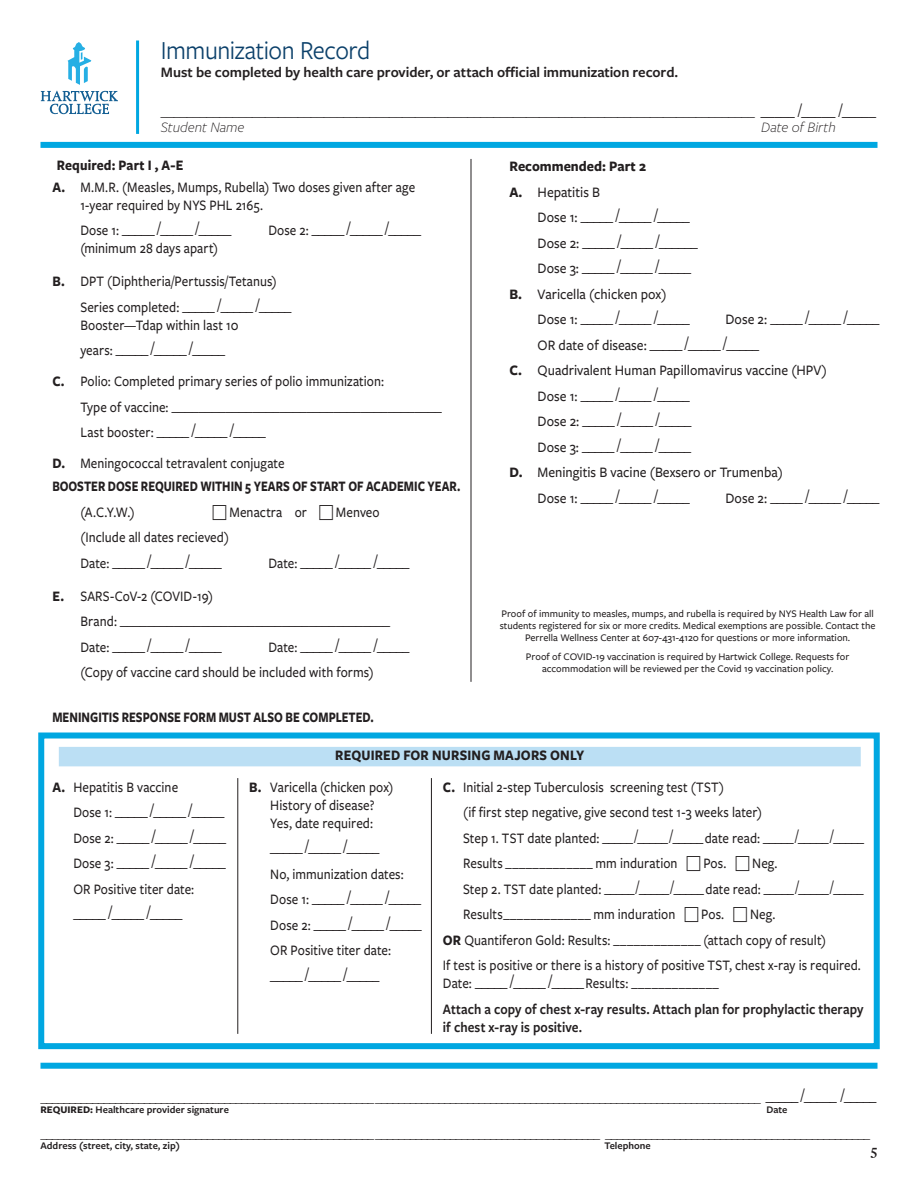
<style>
.page{position:relative;width:918px;height:1188px;background:#fff}
.page>*{position:absolute;margin:0;border:0;box-sizing:border-box;transform-origin:0 0}
.t1{font:27px "Freight Sans Pro";letter-spacing:-.02em;color:#0b406a;scale:.95 1}
.t2{font:500 15px/25.5px "Freight Sans Pro";letter-spacing:.005em;color:#231f20;scale:.9 1}
.t3{font:500 15px "Freight Sans Pro";letter-spacing:.005em;color:#231f20;scale:.94 1}
.t4{font:700 15px/23.4px "Freight Sans Pro";letter-spacing:.005em;color:#231f20;scale:.9 1}
.t5{font:500 15px/25.5px "Freight Sans Pro";letter-spacing:.005em;color:#231f20}
.t6{font:15px/15px "Freight Sans Pro";color:#231f20}
.t7{font:600 15px/18px "Freight Sans Pro";color:#231f20;scale:.9 1}
.t8{font:600 15px "Freight Sans Pro";color:#231f20}
.t9{font:700 15px "Freight Sans Pro";letter-spacing:.005em;color:#231f20;scale:.8 1}
.t10{font:700 15px/25.5px "Freight Sans Pro";letter-spacing:.005em;color:#231f20;scale:.94 1}
.t11{font:italic 300 15px "Freight Sans Pro";color:#231f20}
.t12{font:700 15px "Freight Text Pro";color:#231f20}
.t13{font:13.5px "Minion Pro";color:#231f20}
.t14{font:500 10.5px/12px "Freight Sans Pro";color:#231f20;text-align:center}
.t15{font:600 10.5px "Freight Sans Pro";color:#231f20}
.s1{font-weight:500}
.s2{font-weight:300;font-style:italic}
.s3{font-weight:700}
.s4{font-family:"Freight Sans Pro";font-weight:500;font-size:15px}
</style>
<div class="page">
<div style="left:38px;top:733px;width:842px;height:316px;border:6px solid #00a7e1"></div>
<div style="left:40px;top:142px;width:838px;height:6px;background:#00a7e1"></div>
<hr style="left:136px;top:40px;width:3px;height:94px;background:#00a7e1">
<svg style="left:68px;top:42px;width:23px;height:43px"></svg>
<svg style="left:41px;top:91px;width:77px;height:23px"></svg>
<div style="left:40px;top:1063px;width:838px;height:6px;background:#00a7e1"></div>
<hr style="left:471px;top:159px;width:1px;height:523px;background:#231f20">
<div style="left:59px;top:747px;width:802px;height:19px;background:#bbdff4"></div>
<hr style="left:431px;top:778px;width:1px;height:256px;background:#231f20">
<hr style="left:237px;top:778px;width:1px;height:256px;background:#231f20">
<h1 class="t1" style="left:161px;top:32px;width:222px">Immunization Record</h1>
<p class="t8" style="left:161px;top:62px;width:519px">Must be completed by health care provider, or attach official immunization record.</p>
<p class="t6" style="left:161px;top:104px;width:717px">___________________________________________________________________________________________ <span class="s1">_____ </span><sup>/</sup><span class="s1">_____ </span><sup>/</sup><span class="s1">_____<br></span><span class="s2">Student Name</span></p>
<p class="t11" style="left:761px;top:117px;width:76px">Date of Birth</p>
<p class="t2" style="left:52px;top:154px;width:405px;line-height:21.6px"><span class="s3">Required: Part I , A-E<br>A.</span> M.M.R. (Measles, Mumps, Rubella) Two doses given after age</p>
<p class="t2" style="left:80px;top:192px;width:204px">1-year required by NYS PHL 2165.<br>Dose 1: _____ /_____ /_____</p>
<p class="t2" style="left:268px;top:217px;width:171px">Dose 2: _____ /_____ /_____</p>
<p class="t2" style="left:52px;top:231px;width:251px;line-height:33px;text-indent:28px">(minimum 28 days apart)<br><span class="s3">B.</span> DPT (Diphtheria/Pertussis/Tetanus)</p>
<p class="t2" style="left:80px;top:297px;width:236px;line-height:18px">Series completed: _____ /_____ /_____<br>Booster—Tdap within last 10</p>
<p class="t2" style="left:52px;top:334px;width:370px;line-height:30.9px;text-indent:28px">years: _____ /_____ /_____<br><span class="s3">C.</span> Polio: Completed primary series of polio immunization:</p>
<p class="t2" style="left:80px;top:393px;width:403px">Type of vaccine: ________________________________________<br>Last booster: _____ /_____ /_____</p>
<p class="t4" style="left:52px;top:451px;width:455px">D. <span class="s1">Meningococcal tetravalent conjugate<br></span>BOOSTER DOSE REQUIRED WITHIN 5 YEARS OF START OF ACADEMIC YEAR.</p>
<p class="t2" style="left:80px;top:499px;width:62px">(A.C.Y.W.)</p>
<p class="t2" style="left:229px;top:499px;width:88px">Menactra or</p>
<p class="t2" style="left:336px;top:499px;width:50px">Menveo</p>
<p class="t2" style="left:80px;top:524px;width:167px">(Include all dates recieved)<br>Date: _____ /_____ /_____</p>
<p class="t2" style="left:268px;top:550px;width:158px">Date: _____ /_____ /_____</p>
<p class="t2" style="left:80px;top:583px;width:346px;text-indent:-28px"><span class="s3">E.</span> SARS-CoV-2 (COVID-19)<br>Brand: ________________________________________<br>Date: _____ /_____ /_____</p>
<p class="t2" style="left:80px;top:634px;width:367px;text-indent:188px">Date: _____ /_____ /_____ (Copy of vaccine card should be included with forms)</p>
<p class="t9" style="left:52px;top:707px;width:403px">MENINGITIS RESPONSE FORM MUST ALSO BE COMPLETED.</p>
<p class="t10" style="left:510px;top:153px;width:147px">Recommended: Part 2<br>A. <span class="s1">Hepatitis B</span></p>
<p class="t3" style="left:538px;top:207px;width:163px">Dose 1: _____ /_____ /_____</p>
<p class="t3" style="left:538px;top:233px;width:172px">Dose 2: _____ /_____ /______</p>
<p class="t3" style="left:538px;top:258px;width:165px">Dose 3: _____ /_____ /_____</p>
<p class="t3" style="left:510px;top:284px;width:169px"><span class="s3">B.</span> Varicella (chicken pox)</p>
<p class="t3" style="left:538px;top:309px;width:163px">Dose 1: _____ /_____ /_____</p>
<p class="t3" style="left:726px;top:309px;width:165px">Dose 2: _____ /_____ /_____</p>
<p class="t3" style="left:538px;top:335px;width:237px">OR date of disease: _____ /_____ /_____</p>
<p class="t3" style="left:510px;top:360px;width:339px"><span class="s3">C.</span> Quadrivalent Human Papillomavirus vaccine (HPV)</p>
<p class="t3" style="left:538px;top:386px;width:163px">Dose 1: _____ /_____ /_____</p>
<p class="t3" style="left:538px;top:411px;width:165px">Dose 2: _____ /_____ /_____</p>
<p class="t3" style="left:538px;top:437px;width:165px">Dose 3: _____ /_____ /_____</p>
<p class="t3" style="left:510px;top:462px;width:292px"><span class="s3">D.</span> Meningitis B vacine (Bexsero or Trumenba)</p>
<p class="t3" style="left:538px;top:488px;width:163px">Dose 1: _____ /_____ /_____</p>
<p class="t3" style="left:726px;top:488px;width:165px">Dose 2: _____ /_____ /_____</p>
<p class="t14" style="left:500px;top:608px;width:377px">Proof of immunity to measles, mumps, and rubella is required by NYS Health Law for all students registered for six or more credits. Medical exemptions are possible. Contact the<br>Perrella Wellness Center at 607-431-4120 for questions or more information.</p>
<p class="t14" style="left:526px;top:650px;width:325px">Proof of COVID-19 vaccination is required by Hartwick College. Requests for accommodation will be reviewed per the Covid 19 vaccination policy.</p>
<p class="t2" style="left:73px;top:773px;width:171px;text-indent:-21px"><span class="s3">A.</span> Hepatitis B vaccine<br>Dose 1: _____ /_____ /_____<br>Dose 2: _____ /_____ /_____<br>Dose 3: _____ /_____ /_____<br>OR Positive titer date: _____ /_____ /_____</p>
<p class="t4" style="left:249px;top:739px;width:374px;line-height:31.2px;text-indent:86px">REQUIRED FOR NURSING MAJORS ONLY<br>B. <span class="s1">Varicella (chicken pox)</span></p>
<p class="t2" style="left:270px;top:795px;width:117px;line-height:18px">History of disease?<br>Yes, date required:</p>
<p class="t5" style="left:270px;top:835px;width:153px">_____ /_____ /_____<br>No, immunization dates:<br>Dose 1: _____ /_____ /_____<br>Dose 2: _____ /_____ /_____<br>OR Positive titer date: _____ /_____ /_____</p>
<p class="t2" style="left:463px;top:773px;width:447px;text-indent:-20px"><span class="s3">C.</span> Initial 2-step Tuberculosis screening test (TST)<br>(if first step negative, give second test 1-3 weeks later)<br>Step 1. TST date planted: _____ /_____ /_____date read: _____ /_____ /_____ Results _____________ mm induration</p>
<p class="t2" style="left:463px;top:850px;width:446px;text-indent:289px">Neg.<br>Step 2. TST date planted: _____ /_____ /_____date read: _____ /_____ /_____<br>Results_____________ mm induration</p>
<p class="t2" style="left:703px;top:850px;width:27px">Pos.</p>
<p class="t2" style="left:443px;top:901px;width:466px;text-indent:307px">Neg.<br><span class="s3">OR</span> Quantiferon Gold: Results: _____________ (attach copy of result)<br>If test is positive or there is a history of positive TST, chest x-ray is required.</p>
<p class="t2" style="left:443px;top:970px;width:308px">Date: _____ /_____ /_____Results: _____________</p>
<p class="t7" style="left:443px;top:999px;width:469px">Attach a copy of chest x-ray results. Attach plan for prophylactic therapy if chest x-ray is positive.</p>
<p class="t2" style="left:701px;top:901px;width:27px">Pos.</p>
<p class="t13" style="left:40px;top:1089px;width:837px">__________________________________________________________ ___________________________________________________________________ <span class="s4">_____ </span><sup>/</sup><span class="s4">_____ </span><sup>/</sup><span class="s4">_____</span></p>
<p class="t15" style="left:40px;top:1102px;width:190px"><span class="s3">REQUIRED:</span> Healthcare provider signature</p>
<p class="t15" style="left:767px;top:1102px;width:22px">Date</p>
<p class="t13" style="left:40px;top:1125px;width:831px">__________________________________________________________ _______________________________________ ______________________________________________</p>
<p class="t15" style="left:40px;top:1138px;width:141px">Address (street, city, state, zip)</p>
<p class="t15" style="left:604px;top:1138px;width:48px">Telephone</p>
<p class="t12" style="left:871px;top:1140px;width:8px">5</p>
</div>
